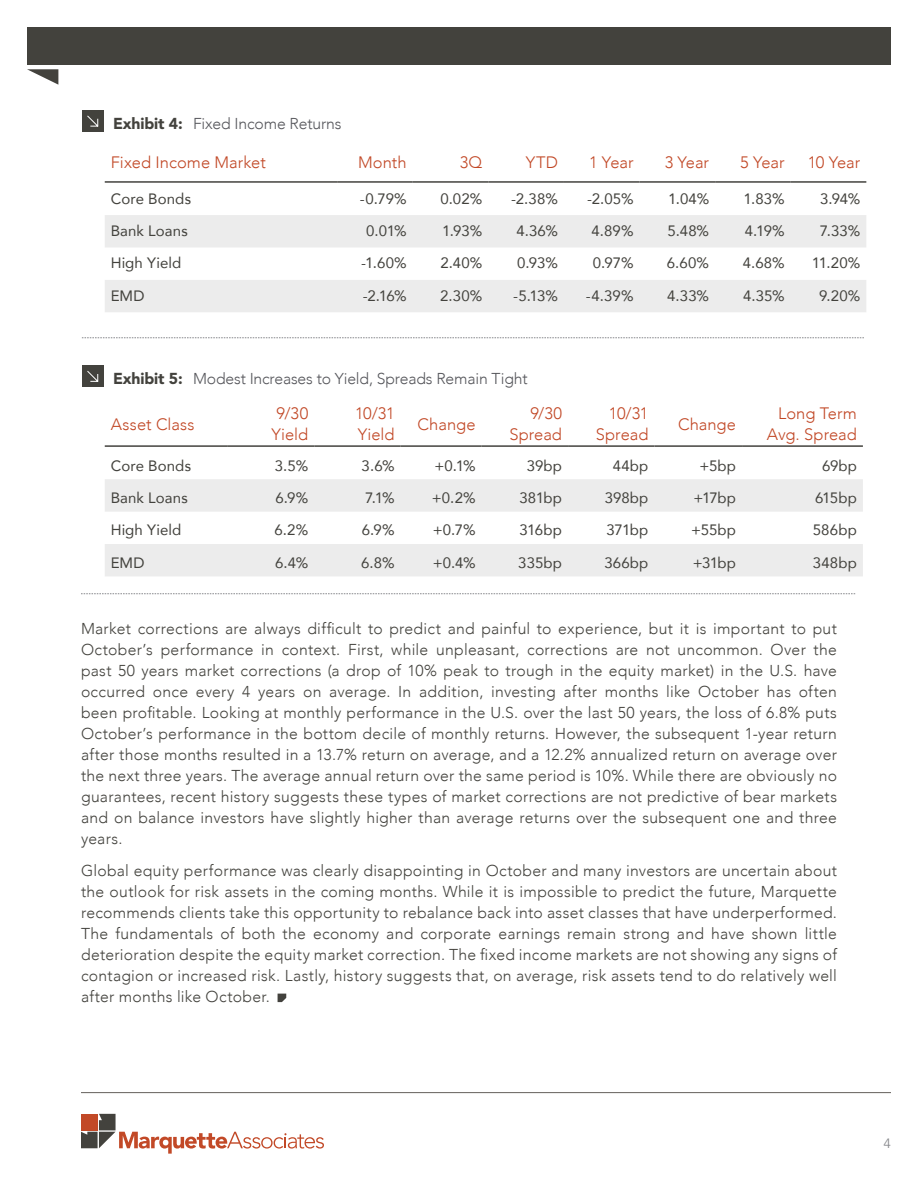
<style>
.page{position:relative;width:918px;height:1188px;background:#fff}
.page>*{position:absolute;margin:0;border:0;box-sizing:border-box;transform-origin:0 0}
.t1{font:300 16.5px/21px "Avenir";letter-spacing:.005em;color:#c14725;text-align:right}
.t2{font:300 15.75px/21px "Avenir";letter-spacing:.015em;color:#43423d;text-align:justify}
.t3{font:300 15.75px "Avenir";letter-spacing:-.01em;color:#55565b}
.t4{font:15px "Avenir";letter-spacing:.01em;color:#43423d}
.t5{font:13.5px "Avenir LT";color:#898a8e}
.s1{font-family:"Avenir LT Std";font-weight:900;color:#43423d}
</style>
<div class="page">
<hr style="left:81px;top:1092px;width:810px;height:1px;background:#65605c">
<svg style="left:81px;top:1114px;width:243px;height:40px"></svg>
<div style="left:27px;top:27px;width:864px;height:38px;background:#43423d"></div>
<svg style="left:27px;top:69px;width:31px;height:16px"></svg>
<svg style="left:278px;top:994px;width:8px;height:8px"></svg>
<div style="left:82px;top:110px;width:21px;height:22px;background:#43423d"></div>
<svg style="left:87px;top:115px;width:12px;height:12px"></svg>
<svg style="left:82px;top:337px;width:782px;height:1px"></svg>
<div style="left:82px;top:365px;width:21px;height:22px;background:#43423d"></div>
<svg style="left:87px;top:371px;width:12px;height:11px"></svg>
<svg style="left:105px;top:479px;width:758px;height:97px;fill:#ececec"></svg>
<hr style="left:105px;top:445px;width:123px;height:2px;background:#43423e">
<hr style="left:228px;top:445px;width:86px;height:2px;background:#43423e">
<hr style="left:314px;top:445px;width:87px;height:2px;background:#43423e">
<hr style="left:401px;top:445px;width:81px;height:2px;background:#43423e">
<hr style="left:482px;top:445px;width:86px;height:2px;background:#43423e">
<hr style="left:568px;top:445px;width:86px;height:2px;background:#43423e">
<hr style="left:654px;top:445px;width:88px;height:2px;background:#43423e">
<hr style="left:742px;top:445px;width:121px;height:2px;background:#43423e">
<svg style="left:105px;top:215px;width:761px;height:97px;fill:#ececec"></svg>
<hr style="left:105px;top:181px;width:232px;height:2px;background:#43423e">
<hr style="left:337px;top:181px;width:76px;height:2px;background:#43423e">
<hr style="left:413px;top:181px;width:75px;height:2px;background:#43423e">
<hr style="left:488px;top:181px;width:76px;height:2px;background:#43423e">
<hr style="left:564px;top:181px;width:76px;height:2px;background:#43423e">
<hr style="left:640px;top:181px;width:75px;height:2px;background:#43423e">
<hr style="left:715px;top:181px;width:76px;height:2px;background:#43423e">
<hr style="left:791px;top:181px;width:75px;height:2px;background:#43423e">
<svg style="left:81px;top:593px;width:775px;height:1px"></svg>
<p class="t3" style="left:113px;top:114px;width:230px"><span class="s1">Exhibit 4:</span> Fixed Income Returns</p>
<p class="t1" style="left:111px;top:152px;width:157px">Fixed Income Market</p>
<p class="t1" style="left:358px;top:152px;width:50px">Month</p>
<p class="t1" style="left:460px;top:152px;width:24px">3Q</p>
<p class="t1" style="left:526px;top:152px;width:34px">YTD</p>
<p class="t1" style="left:589px;top:152px;width:46px">1 Year</p>
<p class="t1" style="left:665px;top:152px;width:46px">3 Year</p>
<p class="t1" style="left:740px;top:152px;width:46px">5 Year</p>
<p class="t1" style="left:808px;top:152px;width:54px">10 Year</p>
<p class="t4" style="left:111px;top:186px;width:82px">Core Bonds</p>
<p class="t4" style="left:360px;top:186px;width:49px">-0.79%</p>
<p class="t4" style="left:441px;top:186px;width:43px">0.02%</p>
<p class="t4" style="left:511px;top:186px;width:48px">-2.38%</p>
<p class="t4" style="left:587px;top:186px;width:48px">-2.05%</p>
<p class="t4" style="left:668px;top:186px;width:42px">1.04%</p>
<p class="t4" style="left:744px;top:186px;width:43px">1.83%</p>
<p class="t4" style="left:820px;top:186px;width:42px">3.94%</p>
<p class="t4" style="left:111px;top:219px;width:78px">Bank Loans</p>
<p class="t4" style="left:366px;top:219px;width:42px">0.01%</p>
<p class="t4" style="left:442px;top:219px;width:42px">1.93%</p>
<p class="t4" style="left:516px;top:219px;width:43px">4.36%</p>
<p class="t4" style="left:592px;top:219px;width:44px">4.89%</p>
<p class="t4" style="left:667px;top:219px;width:43px">5.48%</p>
<p class="t4" style="left:745px;top:219px;width:41px">4.19%</p>
<p class="t4" style="left:820px;top:219px;width:42px">7.33%</p>
<p class="t4" style="left:111px;top:251px;width:72px">High Yield</p>
<p class="t4" style="left:361px;top:251px;width:47px">-1.60%</p>
<p class="t4" style="left:440px;top:251px;width:43px">2.40%</p>
<p class="t4" style="left:517px;top:251px;width:42px">0.93%</p>
<p class="t4" style="left:593px;top:251px;width:42px">0.97%</p>
<p class="t4" style="left:667px;top:251px;width:44px">6.60%</p>
<p class="t4" style="left:743px;top:251px;width:43px">4.68%</p>
<p class="t4" style="left:812px;top:251px;width:50px">11.20%</p>
<p class="t4" style="left:111px;top:284px;width:35px">EMD</p>
<p class="t4" style="left:363px;top:284px;width:46px">-2.16%</p>
<p class="t4" style="left:440px;top:284px;width:44px">2.30%</p>
<p class="t4" style="left:513px;top:284px;width:46px">-5.13%</p>
<p class="t4" style="left:586px;top:284px;width:49px">-4.39%</p>
<p class="t4" style="left:667px;top:284px;width:43px">4.33%</p>
<p class="t4" style="left:743px;top:284px;width:43px">4.35%</p>
<p class="t4" style="left:819px;top:284px;width:43px">9.20%</p>
<p class="t3" style="left:113px;top:369px;width:416px"><span class="s1">Exhibit 5:</span> Modest Increases to Yield, Spreads Remain Tight</p>
<p class="t1" style="left:111px;top:413px;width:85px">Asset Class</p>
<p class="t1" style="left:271px;top:403px;width:38px;text-align:center">9/30<br>Yield</p>
<p class="t1" style="left:355px;top:403px;width:41px;text-align:left">10/31<br>Yield</p>
<p class="t1" style="left:418px;top:413px;width:60px">Change</p>
<p class="t1" style="left:509px;top:403px;width:54px">9/30<br>Spread</p>
<p class="t1" style="left:596px;top:403px;width:54px">10/31<br>Spread</p>
<p class="t1" style="left:678px;top:413px;width:60px">Change</p>
<p class="t1" style="left:767px;top:403px;width:91px">Long Term<br>Avg. Spread</p>
<p class="t4" style="left:111px;top:453px;width:82px">Core Bonds</p>
<p class="t4" style="left:275px;top:453px;width:35px">3.5%</p>
<p class="t4" style="left:362px;top:453px;width:35px">3.6%</p>
<p class="t4" style="left:434px;top:453px;width:43px">+0.1%</p>
<p class="t4" style="left:527px;top:453px;width:37px">39bp</p>
<p class="t4" style="left:613px;top:453px;width:37px">44bp</p>
<p class="t4" style="left:699px;top:453px;width:38px">+5bp</p>
<p class="t4" style="left:822px;top:453px;width:36px">69bp</p>
<p class="t4" style="left:111px;top:486px;width:78px">Bank Loans</p>
<p class="t4" style="left:275px;top:486px;width:34px">6.9%</p>
<p class="t4" style="left:365px;top:486px;width:31px">7.1%</p>
<p class="t4" style="left:432px;top:486px;width:45px">+0.2%</p>
<p class="t4" style="left:519px;top:486px;width:44px">381bp</p>
<p class="t4" style="left:605px;top:486px;width:45px">398bp</p>
<p class="t4" style="left:694px;top:486px;width:44px">+17bp</p>
<p class="t4" style="left:815px;top:486px;width:43px">615bp</p>
<p class="t4" style="left:111px;top:518px;width:72px">High Yield</p>
<p class="t4" style="left:274px;top:518px;width:35px">6.2%</p>
<p class="t4" style="left:362px;top:518px;width:34px">6.9%</p>
<p class="t4" style="left:433px;top:518px;width:44px">+0.7%</p>
<p class="t4" style="left:519px;top:518px;width:44px">316bp</p>
<p class="t4" style="left:606px;top:518px;width:43px">371bp</p>
<p class="t4" style="left:691px;top:518px;width:46px">+55bp</p>
<p class="t4" style="left:813px;top:518px;width:45px">586bp</p>
<p class="t4" style="left:111px;top:551px;width:35px">EMD</p>
<p class="t4" style="left:275px;top:551px;width:35px">6.4%</p>
<p class="t4" style="left:361px;top:551px;width:35px">6.8%</p>
<p class="t4" style="left:433px;top:551px;width:44px">+0.4%</p>
<p class="t4" style="left:518px;top:551px;width:45px">335bp</p>
<p class="t4" style="left:604px;top:551px;width:46px">366bp</p>
<p class="t4" style="left:693px;top:551px;width:45px">+31bp</p>
<p class="t4" style="left:813px;top:551px;width:46px">348bp</p>
<p class="t2" style="left:81px;top:618px;width:758px">Market corrections are always difficult to predict and painful to experience, but it is important to put October’s performance in context. First, while unpleasant, corrections are not uncommon. Over the past 50 years market corrections (a drop of 10% peak to trough in the equity market) in the U.S. have occurred once every 4 years on average. In addition, investing after months like October has often been profitable. Looking at monthly performance in the U.S. over the last 50 years, the loss of 6.8% puts October’s performance in the bottom decile of monthly returns. However, the subsequent 1-year return after those months resulted in a 13.7% return on average, and a 12.2% annualized return on average over the next three years. The average annual return over the same period is 10%. While there are obviously no guarantees, recent history suggests these types of market corrections are not predictive of bear markets and on balance investors have slightly higher than average returns over the subsequent one and three years.</p>
<p class="t2" style="left:81px;top:860px;width:758px">Global equity performance was clearly disappointing in October and many investors are uncertain about the outlook for risk assets in the coming months. While it is impossible to predict the future, Marquette recommends clients take this opportunity to rebalance back into asset classes that have underperformed.<br>The fundamentals of both the economy and corporate earnings remain strong and have shown little deterioration despite the equity market correction. The fixed income markets are not showing any signs of contagion or increased risk. Lastly, history suggests that, on average, risk assets tend to do relatively well after months like October.</p>
<p class="t5" style="left:883px;top:1136px;width:9px">4</p>
</div>
